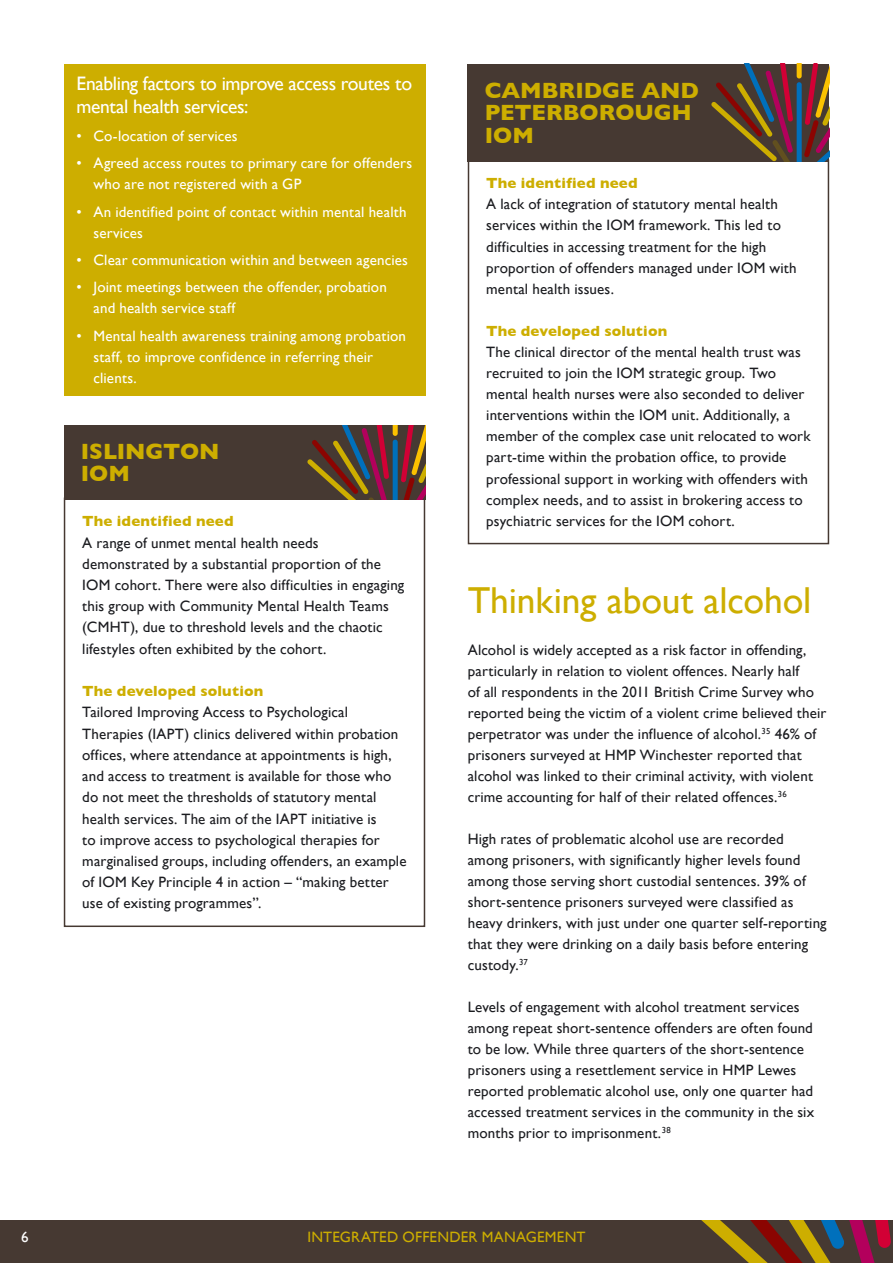
<style>
.page{position:relative;width:893px;height:1263px;background:#fff}
.page>*{position:absolute;margin:0;border:0;box-sizing:border-box;transform-origin:0 0}
.t1{font:37.5px "Gill Sans";letter-spacing:-.005em;color:#cdae00}
.t2{font:700 22.5px/22.5px "Gill Sans";color:#cdae00}
.t3{font:19.5px/23.4px "Gill Sans";letter-spacing:-.02em;color:#fff}
.t4{font:15px/21px "Gill Sans";letter-spacing:.01em;color:#1b1c20}
.t5{font:15px/21px "Gill Sans";letter-spacing:.01em;color:#fff}
.t6{font:700 15px "Gill Sans";letter-spacing:.01em;color:#cdae00}
.t7{font:15px "Gill Sans";letter-spacing:.015em;color:#cdae00}
</style>
<div class="page">
<div style="left:0;top:1220px;width:893px;height:43px;background:#463932"></div>
<svg style="left:701px;top:1220px;width:190px;height:43px"></svg>
<div style="left:64px;top:64px;width:361px;height:331px;background:#cdae00"></div>
<div style="left:64px;top:497px;width:361px;height:430px;border:2px solid #463932"></div>
<div style="left:64px;top:425px;width:361px;height:75px;background:#463932"></div>
<svg style="left:307px;top:425px;width:118px;height:75px"></svg>
<div style="left:468px;top:159px;width:361px;height:385px;border:2px solid #463932"></div>
<div style="left:468px;top:64px;width:361px;height:98px;background:#463932"></div>
<svg style="left:711px;top:64px;width:118px;height:98px"></svg>
<h3 class="t3" style="left:77px;top:72px;width:337px">Enabling factors to improve access routes to mental health services:</h3>
<p class="t5" style="left:77px;top:125px;width:163px">• Co-location of services</p>
<p class="t5" style="left:94px;top:152px;width:320px;text-indent:-17px">• Agreed access routes to primary care for offenders who are not registered with a GP</p>
<p class="t5" style="left:94px;top:201px;width:315px;text-indent:-17px">• An identified point of contact within mental health services</p>
<p class="t5" style="left:77px;top:249px;width:333px">• Clear communication within and between agencies</p>
<p class="t5" style="left:94px;top:277px;width:295px;text-indent:-17px">• Joint meetings between the offender, probation and health service staff</p>
<p class="t5" style="left:94px;top:325px;width:314px;text-indent:-17px">• Mental health awareness training among probation staff, to improve confidence in referring their clients.</p>
<h2 class="t2" style="left:81px;top:440px;width:140px">ISLINGTON<br>IOM</h2>
<p class="t6" style="left:82px;top:512px;width:153px">The identified need</p>
<p class="t4" style="left:82px;top:532px;width:324px">A range of unmet mental health needs demonstrated by a substantial proportion of the IOM cohort. There were also difficulties in engaging this group with Community Mental Health Teams (CMHT), due to threshold levels and the chaotic lifestyles often exhibited by the cohort.</p>
<p class="t6" style="left:82px;top:682px;width:183px">The developed solution</p>
<p class="t4" style="left:82px;top:701px;width:326px">Tailored Improving Access to Psychological Therapies (IAPT) clinics delivered within probation offices, where attendance at appointments is high, and access to treatment is available for those who do not meet the thresholds of statutory mental health services. The aim of the IAPT initiative is<br>to improve access to psychological therapies for marginalised groups, including offenders, an example of IOM Key Principle 4 in action – “making better use of existing programmes”.</p>
<h2 class="t2" style="left:485px;top:79px;width:216px">CAMBRIDGE AND<br>PETERBOROUGH<br>IOM</h2>
<p class="t6" style="left:486px;top:174px;width:153px">The identified need</p>
<p class="t4" style="left:486px;top:194px;width:312px">A lack of integration of statutory mental health services within the IOM framework. This led to difficulties in accessing treatment for the high proportion of offenders managed under IOM with mental health issues.</p>
<p class="t6" style="left:486px;top:322px;width:183px">The developed solution</p>
<p class="t4" style="left:486px;top:341px;width:326px">The clinical director of the mental health trust was recruited to join the IOM strategic group. Two mental health nurses were also seconded to deliver interventions within the IOM unit. Additionally, a member of the complex case unit relocated to work part-time within the probation office, to provide professional support in working with offenders with complex needs, and to assist in brokering access to psychiatric services for the IOM cohort.</p>
<h1 class="t1" style="left:468px;top:578px;width:345px">Thinking about alcohol</h1>
<p class="t4" style="left:468px;top:639px;width:360px">Alcohol is widely accepted as a risk factor in offending, particularly in relation to violent offences. Nearly half<br>of all respondents in the 2011 British Crime Survey who reported being the victim of a violent crime believed their perpetrator was under the influence of alcohol.<sup>35</sup> 46% of prisoners surveyed at HMP Winchester reported that alcohol was linked to their criminal activity, with violent crime accounting for half of their related offences.<sup>36</sup></p>
<p class="t4" style="left:468px;top:828px;width:360px">High rates of problematic alcohol use are recorded among prisoners, with significantly higher levels found among those serving short custodial sentences. 39% of short-sentence prisoners surveyed were classified as heavy drinkers, with just under one quarter self-reporting that they were drinking on a daily basis before entering custody.<sup>37</sup></p>
<p class="t4" style="left:468px;top:996px;width:348px">Levels of engagement with alcohol treatment services among repeat short-sentence offenders are often found to be low. While three quarters of the short-sentence prisoners using a resettlement service in HMP Lewes reported problematic alcohol use, only one quarter had accessed treatment services in the community in the six months prior to imprisonment.<sup>38</sup></p>
<p class="t5" style="left:21px;top:1226px;width:9px">6</p>
<p class="t7" style="left:307px;top:1228px;width:280px">INTEGRATED OFFENDER MANAGEMENT</p>
</div>
